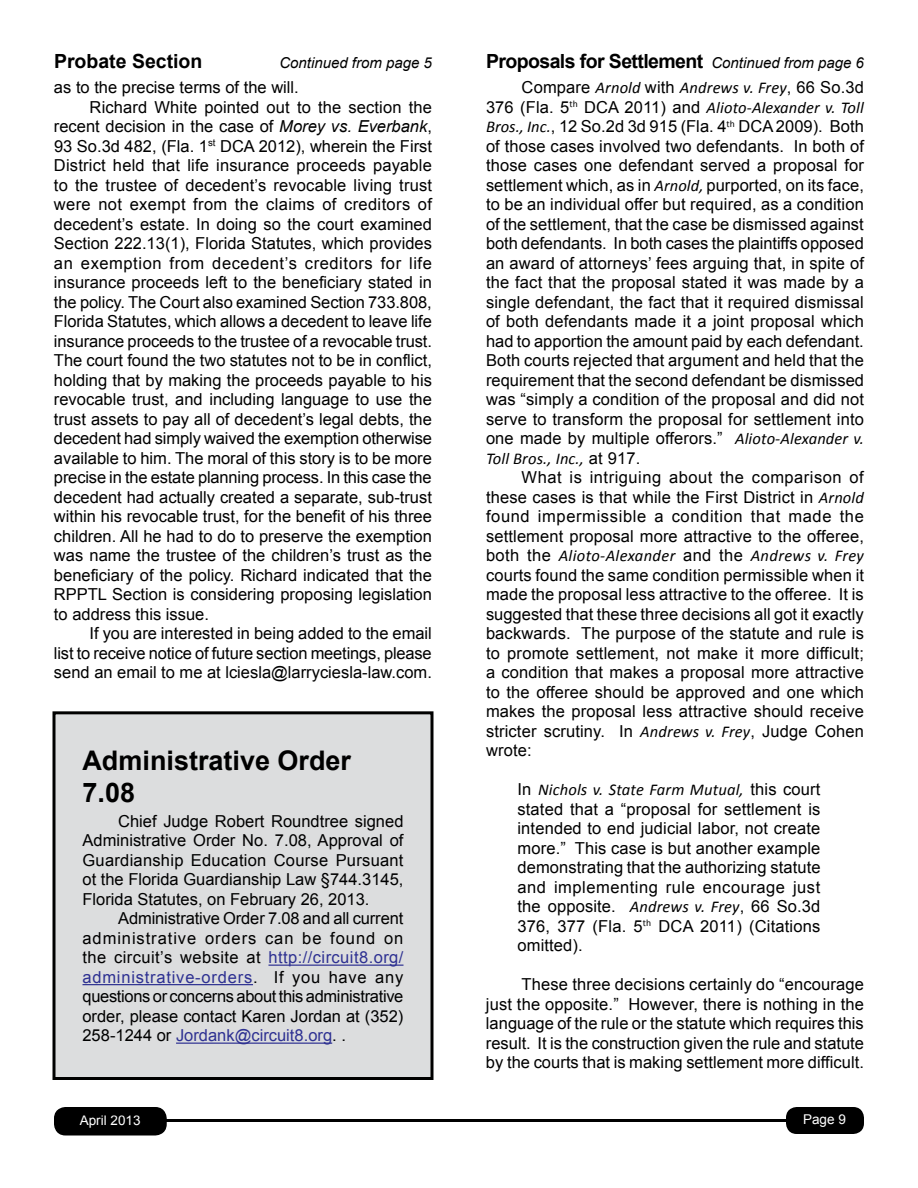
<style>
.page{position:relative;width:918px;height:1188px;background:#fff}
.page>*{position:absolute;margin:0;border:0;box-sizing:border-box;transform-origin:0 0}
.t1{font:700 27px/32.4px "Arial";color:#000}
.t2{font:700 19.5px "Arial";letter-spacing:-.03em;color:#000}
.t3{font:700 19.5px "Arial";color:#000}
.t4{font:16.5px/19.5px "Arial";color:#000;text-align:justify}
.t5{font:italic 16.5px "Calibri";letter-spacing:.01em;color:#000}
.t6{font:16.5px "Arial";letter-spacing:.035em;color:#000}
.t7{font:16.5px "Arial";letter-spacing:.02em;color:#000}
.t8{font:italic 15px "Arial";color:#000}
.t9{font:13.5px "Arial";color:#fff}
.s1{font-style:italic}
.s2{color:#2e3192}
.s3{font-weight:400;font-style:italic;font-size:15px}
.s4{font-family:"Calibri";font-style:italic}
.s5{font-family:"Arial";font-style:normal}
</style>
<div class="page">
<div style="left:55px;top:1108px;width:111px;height:27px;background:#000;border-radius:11px"></div>
<div style="left:54px;top:1107px;width:113px;height:29px;border:2px solid #000;border-radius:11px"></div>
<div style="left:786px;top:1107px;width:78px;height:27px;background:#000;border-radius:11px"></div>
<hr style="left:81px;top:1119px;width:736px;height:3px;background:#000">
<div style="left:54px;top:713px;width:378px;height:365px;background:#dcddde"></div>
<hr style="left:268px;top:965px;width:136px;height:1px;background:#2e3192">
<hr style="left:82px;top:984px;width:171px;height:1px;background:#2e3192">
<hr style="left:176px;top:1043px;width:156px;height:1px;background:#2e3192">
<div style="left:52px;top:711px;width:382px;height:369px;border:3px solid #000"></div>
<p class="t3" style="left:54px;top:48px;width:150px">Probate Section</p>
<p class="t8" style="left:279px;top:53px;width:154px">Continued from page 5</p>
<p class="t4" style="left:54px;top:78px;width:246px">as to the precise terms of the will.</p>
<p class="t4" style="left:90px;top:97px;width:344px">Richard White pointed out to the section the</p>
<p class="t4" style="left:54px;top:117px;width:380px">recent decision in the case of <span class="s1">Morey vs. Everbank</span>,</p>
<p class="t4" style="left:54px;top:136px;width:379px">93 So.3d 482, (Fla. 1<sup>st</sup> DCA 2012), wherein the First</p>
<p class="t4" style="left:54px;top:156px;width:380px">District held that life insurance proceeds payable</p>
<p class="t4" style="left:54px;top:175px;width:380px">to the trustee of decedent’s revocable living trust</p>
<p class="t7" style="left:54px;top:193px;width:379px">were not exempt from the claims of creditors of</p>
<p class="t4" style="left:54px;top:214px;width:379px">decedent’s estate. In doing so the court examined</p>
<p class="t4" style="left:54px;top:234px;width:379px">Section 222.13(1), Florida Statutes, which provides</p>
<p class="t6" style="left:54px;top:252px;width:379px">an exemption from decedent’s creditors for life</p>
<p class="t4" style="left:54px;top:273px;width:379px">insurance proceeds left to the beneficiary stated in</p>
<p class="t4" style="left:54px;top:292px;width:379px">the policy. The Court also examined Section 733.808,</p>
<p class="t4" style="left:54px;top:312px;width:379px">Florida Statutes, which allows a decedent to leave life</p>
<p class="t4" style="left:54px;top:331px;width:379px">insurance proceeds to the trustee of a revocable trust.</p>
<p class="t4" style="left:54px;top:351px;width:380px">The court found the two statutes not to be in conflict,</p>
<p class="t4" style="left:54px;top:370px;width:379px">holding that by making the proceeds payable to his</p>
<p class="t4" style="left:54px;top:390px;width:379px">revocable trust, and including language to use the</p>
<p class="t4" style="left:54px;top:409px;width:379px">trust assets to pay all of decedent’s legal debts, the</p>
<p class="t4" style="left:54px;top:429px;width:380px">decedent had simply waived the exemption otherwise</p>
<p class="t4" style="left:54px;top:448px;width:379px">available to him. The moral of this story is to be more</p>
<p class="t4" style="left:54px;top:468px;width:379px">precise in the estate planning process. In this case the</p>
<p class="t4" style="left:54px;top:487px;width:379px">decedent had actually created a separate, sub-trust</p>
<p class="t4" style="left:54px;top:507px;width:379px">within his revocable trust, for the benefit of his three</p>
<p class="t4" style="left:54px;top:526px;width:379px">children. All he had to do to preserve the exemption</p>
<p class="t4" style="left:54px;top:546px;width:379px">was name the trustee of the children’s trust as the</p>
<p class="t4" style="left:54px;top:565px;width:380px">beneficiary of the policy. Richard indicated that the</p>
<p class="t4" style="left:54px;top:585px;width:379px">RPPTL Section is considering proposing legislation</p>
<p class="t4" style="left:54px;top:604px;width:156px">to address this issue.</p>
<p class="t4" style="left:90px;top:624px;width:344px">If you are interested in being added to the email</p>
<p class="t4" style="left:54px;top:643px;width:379px">list to receive notice of future section meetings, please</p>
<p class="t4" style="left:54px;top:663px;width:379px">send an email to me at lciesla@larryciesla-law.com.</p>
<h1 class="t1" style="left:82px;top:745px;width:270px">Administrative Order<br>7.08</h1>
<p class="t4" style="left:82px;top:812px;width:323px;text-indent:36px">Chief Judge Robert Roundtree signed Administrative Order No. 7.08, Approval of Guardianship Education Course Pursuant ot the Florida Guardianship Law §744.3145, Florida Statutes, on February 26, 2013.</p>
<p class="t4" style="left:82px;top:909px;width:323px;text-indent:36px">Administrative Order 7.08 and all current administrative orders can be found on the circuit’s website at <span class="s2">http://circuit8.org/ administrative-orders</span>. If you have any questions or concerns about this administrative order, please contact Karen Jordan at (352)<br>258-1244 or <span class="s2">Jordank@circuit8.org</span>. .</p>
<p class="t2" style="left:486px;top:48px;width:379px">Proposals for Settlement <span class="s3">Continued from page 6</span></p>
<p class="t4" style="left:522px;top:78px;width:344px">Compare <span class="s4">Arnold</span> with <span class="s4">Andrews v. Frey</span>, 66 So.3d</p>
<p class="t5" style="left:486px;top:96px;width:379px"><span class="s5">376 (Fla. 5</span><sup>th</sup> <span class="s5">DCA 2011) and</span> Alioto-Alexander v. Toll</p>
<p class="t4" style="left:486px;top:117px;width:380px"><span class="s4">Bros., Inc.</span>, 12 So.2d 3d 915 (Fla. 4<sup>th</sup> DCA 2009). Both of those cases involved two defendants. In both of those cases one defendant served a proposal for settlement which, as in <span class="s4">Arnold,</span> purported, on its face, to be an individual offer but required, as a condition of the settlement, that the case be dismissed against both defendants. In both cases the plaintiffs opposed an award of attorneys’ fees arguing that, in spite of the fact that the proposal stated it was made by a single defendant, the fact that it required dismissal of both defendants made it a joint proposal which had to apportion the amount paid by each defendant.<br>Both courts rejected that argument and held that the requirement that the second defendant be dismissed was “simply a condition of the proposal and did not serve to transform the proposal for settlement into one made by multiple offerors.” <span class="s4">Alioto-Alexander v.</span></p>
<p class="t5" style="left:486px;top:447px;width:156px">Toll Bros., Inc., <span class="s5">at 917.</span></p>
<p class="t4" style="left:486px;top:468px;width:379px;text-indent:36px">What is intriguing about the comparison of these cases is that while the First District in <span class="s4">Arnold </span>found impermissible a condition that made the settlement proposal more attractive to the offeree,</p>
<p class="t5" style="left:486px;top:545px;width:380px"><span class="s5">both the</span> Alioto-Alexander <span class="s5">and the</span> Andrews v. Frey</p>
<p class="t4" style="left:486px;top:566px;width:380px">courts found the same condition permissible when it made the proposal less attractive to the offeree. It is suggested that these three decisions all got it exactly backwards. The purpose of the statute and rule is to promote settlement, not make it more difficult; a condition that makes a proposal more attractive to the offeree should be approved and one which makes the proposal less attractive should receive stricter scrutiny. In <span class="s4">Andrews v. Frey</span>, Judge Cohen wrote:</p>
<p class="t5" style="left:518px;top:779px;width:305px"><span class="s5">In</span> Nichols v. State Farm Mutual, <span class="s5">this court</span></p>
<p class="t4" style="left:517px;top:800px;width:305px">stated that a “proposal for settlement is intended to end judicial labor, not create more.” This case is but another example demonstrating that the authorizing statute and implementing rule encourage just the opposite. <span class="s4">Andrews v. Frey</span>, 66 So.3d 376, 377 (Fla. 5<sup>th</sup> DCA 2011) (Citations omitted).</p>
<p class="t4" style="left:486px;top:975px;width:380px;text-indent:36px">These three decisions certainly do “encourage just the opposite.” However, there is nothing in the language of the rule or the statute which requires this result. It is the construction given the rule and statute by the courts that is making settlement more difficult.</p>
<p class="t9" style="left:80px;top:1111px;width:62px">April 2013</p>
<p class="t9" style="left:803px;top:1111px;width:44px">Page 9</p>
</div>
